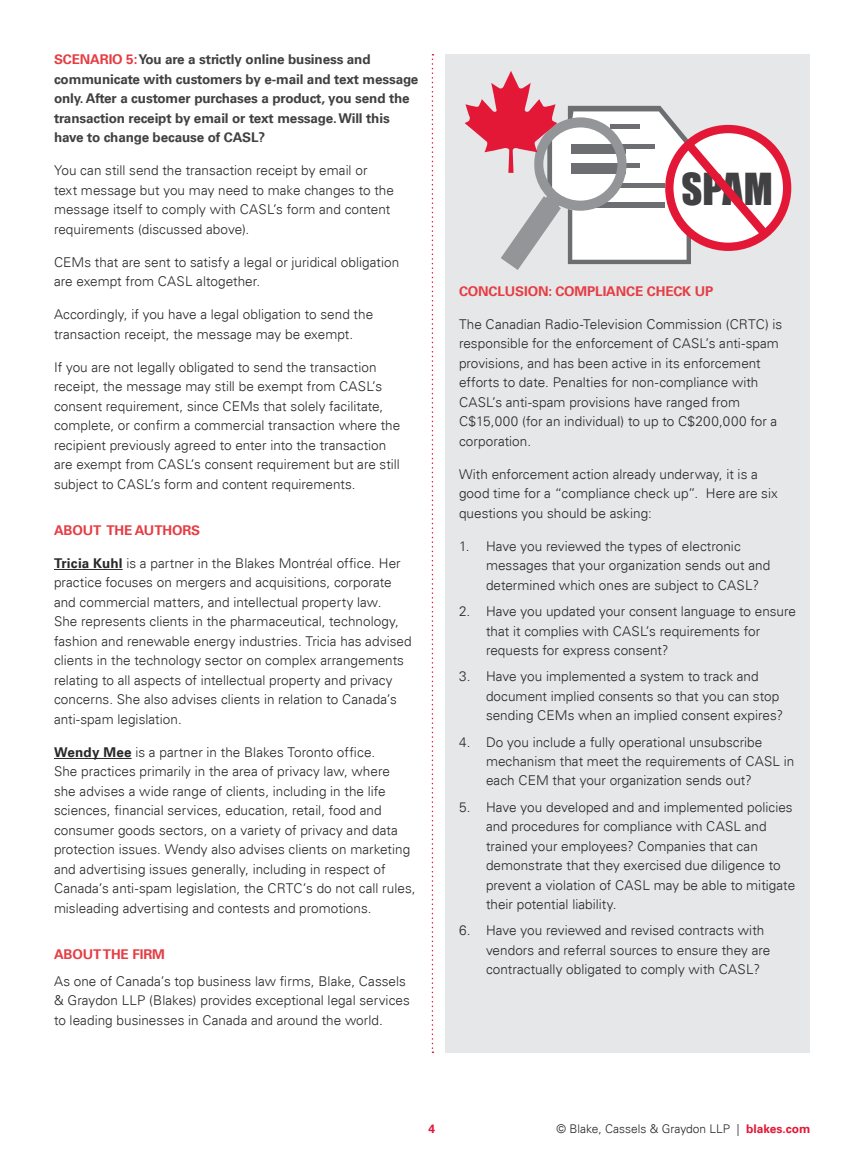
<style>
.page{position:relative;width:864px;height:1161px;background:#fff}
.page>*{position:absolute;margin:0;border:0;box-sizing:border-box;transform-origin:0 0}
.t1{font:40.5px "Impact";color:#414042}
.t2{font:300 13.5px/19.5px "Univers";letter-spacing:.005em;color:#292829}
.t3{font:700 13.5px/19.5px "Univers 65";letter-spacing:-.01em;color:#414042}
.t4{font:700 13.5px "Univers 65";letter-spacing:-.01em;color:#e53d44}
.t5{font:300 12px "Univers 45";color:#292829}
.t6{font:700 12px "Univers 65";color:#e31837}
.s1{color:#e53d44}
.s2{font-family:"Univers 65";font-weight:700}
.s3{font-family:"Univers 65";font-weight:700;color:#e31837}
</style>
<div class="page">
<hr style="left:54px;top:569px;width:69px;height:1px;background:#292829">
<hr style="left:54px;top:758px;width:78px;height:1px;background:#292829">
<div style="left:446px;top:54px;width:364px;height:999px;background:#e6e7e8"></div>
<svg style="left:432px;top:54px;width:1px;height:999px"></svg>
<svg style="left:669px;top:129px;width:118px;height:118px"></svg>
<div style="left:665px;top:125px;width:126px;height:126px;border:8px solid #e31837;border-radius:50%"></div>
<svg style="left:465px;top:71px;width:312px;height:199px"></svg>
<p class="t3" style="left:54px;top:50px;width:366px"><span class="s1">SCENARIO 5:</span> You are a strictly online business and communicate with customers by e-mail and text message only. After a customer purchases a product, you send the transaction receipt by email or text message. Will this have to change because of CASL?</p>
<p class="t2" style="left:54px;top:161px;width:341px">You can still send the transaction receipt by email or text message but you may need to make changes to the message itself to comply with CASL’s form and content requirements (discussed above).</p>
<p class="t2" style="left:54px;top:252px;width:347px">CEMs that are sent to satisfy a legal or juridical obligation are exempt from CASL altogether.</p>
<p class="t2" style="left:54px;top:305px;width:321px">Accordingly, if you have a legal obligation to send the transaction receipt, the message may be exempt.</p>
<p class="t2" style="left:54px;top:357px;width:348px">If you are not legally obligated to send the transaction receipt, the message may still be exempt from CASL’s consent requirement, since CEMs that solely facilitate, complete, or confirm a commercial transaction where the recipient previously agreed to enter into the transaction are exempt from CASL’s consent requirement but are still subject to CASL’s form and content requirements.</p>
<p class="t4" style="left:54px;top:522px;width:148px">ABOUT THE AUTHORS</p>
<p class="t2" style="left:54px;top:553px;width:359px"><span class="s2">Tricia Kuhl</span> is a partner in the Blakes Montréal office. Her practice focuses on mergers and acquisitions, corporate and commercial matters, and intellectual property law.<br>She represents clients in the pharmaceutical, technology, fashion and renewable energy industries. Tricia has advised clients in the technology sector on complex arrangements relating to all aspects of intellectual property and privacy concerns. She also advises clients in relation to Canada’s anti-spam legislation.</p>
<p class="t2" style="left:54px;top:742px;width:363px"><span class="s2">Wendy Mee</span> is a partner in the Blakes Toronto office.<br>She practices primarily in the area of privacy law, where<br>she advises a wide range of clients, including in the life sciences, financial services, education, retail, food and consumer goods sectors, on a variety of privacy and data protection issues. Wendy also advises clients on marketing and advertising issues generally, including in respect of Canada’s anti-spam legislation, the CRTC’s do not call rules, misleading advertising and contests and promotions.</p>
<p class="t4" style="left:54px;top:947px;width:112px">ABOUT THE FIRM</p>
<p class="t2" style="left:54px;top:971px;width:357px">As one of Canada’s top business law firms, Blake, Cassels &amp; Graydon LLP (Blakes) provides exceptional legal services to leading businesses in Canada and around the world.</p>
<h1 class="t1" style="left:682px;top:158px;width:93px">SPAM</h1>
<p class="t4" style="left:459px;top:283px;width:256px">CONCLUSION: COMPLIANCE CHECK UP</p>
<p class="t2" style="left:459px;top:314px;width:325px">The Canadian Radio-Television Commission (CRTC) is responsible for the enforcement of CASL’s anti-spam provisions, and has been active in its enforcement efforts to date. Penalties for non-compliance with CASL’s anti-spam provisions have ranged from C$15,000 (for an individual) to up to C$200,000 for a corporation.</p>
<p class="t2" style="left:459px;top:464px;width:320px">With enforcement action already underway, it is a good time for a “compliance check up”. Here are six questions you should be asking:</p>
<p class="t2" style="left:486px;top:536px;width:286px;text-indent:-27px">1. Have you reviewed the types of electronic messages that your organization sends out and determined which ones are subject to CASL?</p>
<p class="t2" style="left:486px;top:602px;width:311px;text-indent:-27px">2. Have you updated your consent language to ensure that it complies with CASL’s requirements for requests for express consent?</p>
<p class="t2" style="left:486px;top:667px;width:299px;text-indent:-27px">3. Have you implemented a system to track and document implied consents so that you can stop sending CEMs when an implied consent expires?</p>
<p class="t2" style="left:486px;top:732px;width:310px;text-indent:-27px">4. Do you include a fully operational unsubscribe mechanism that meet the requirements of CASL in each CEM that your organization sends out?</p>
<p class="t2" style="left:486px;top:797px;width:311px;text-indent:-27px">5. Have you developed and and implemented policies and procedures for compliance with CASL and trained your employees? Companies that can demonstrate that they exercised due diligence to prevent a violation of CASL may be able to mitigate their potential liability.</p>
<p class="t2" style="left:486px;top:921px;width:286px;text-indent:-27px">6. Have you reviewed and revised contracts with vendors and referral sources to ensure they are contractually obligated to comply with CASL?</p>
<p class="t6" style="left:428px;top:1122px;width:8px">4</p>
<p class="t5" style="left:557px;top:1121px;width:255px">© Blake, Cassels &amp; Graydon LLP | <span class="s3">blakes.com</span></p>
</div>
